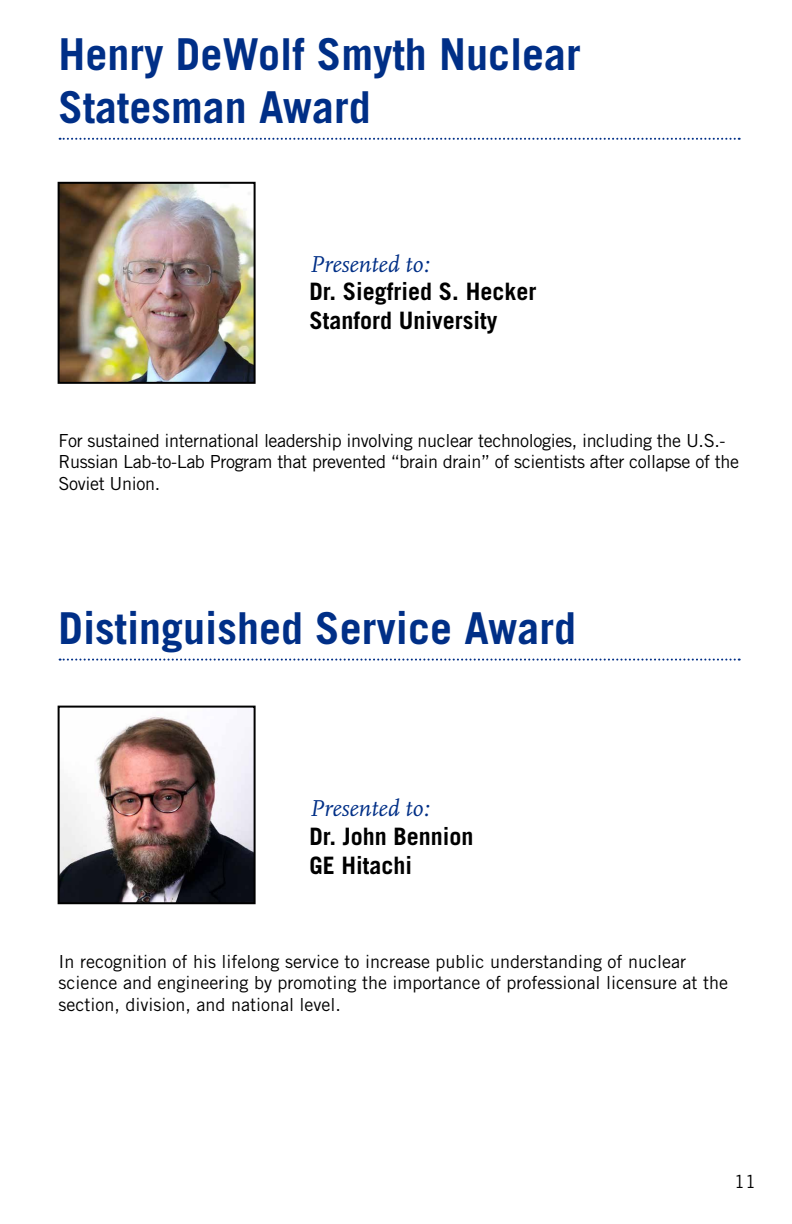
<style>
.page{position:relative;width:792px;height:1224px;background:#fff}
.page>*{position:absolute;margin:0;border:0;box-sizing:border-box;transform-origin:0 0}
.t1{font:700 44px/52.8px "Trade Gothic";color:#002f87}
.t2{font:700 24px/28.8px "Trade Gothic";color:#000}
.t3{font:italic 24px "Scala OT";color:#002f87}
.t4{font:18px/21.6px "Trade Gothic";color:#000}
.t5{font:18px/21.6px "Trade Gothic";letter-spacing:-.02em;color:#000}
</style>
<div class="page">
<svg style="left:60px;top:138px;width:680px;height:2px"></svg>
<svg style="left:60px;top:659px;width:680px;height:2px"></svg>
<img style="left:61px;top:185px;width:192px;height:196px">
<div style="left:58px;top:182px;width:198px;height:202px;border:2px solid #000"></div>
<img style="left:61px;top:716px;width:192px;height:185px">
<div style="left:58px;top:706px;width:198px;height:198px;border:2px solid #000"></div>
<h1 class="t1" style="left:59px;top:27px;width:524px">Henry DeWolf Smyth Nuclear<br>Statesman Award</h1>
<h2 class="t3" style="left:310px;top:251px;width:121px">Presented to:</h2>
<h2 class="t2" style="left:310px;top:277px;width:228px">Dr. Siegfried S. Hecker<br>Stanford University</h2>
<p class="t5" style="left:59px;top:429px;width:682px">For sustained international leadership involving nuclear technologies, including the U.S.-<br>Russian Lab-to-Lab Program that prevented “brain drain” of scientists after collapse of the<br>Soviet Union.</p>
<h1 class="t1" style="left:59px;top:601px;width:519px">Distinguished Service Award</h1>
<h2 class="t3" style="left:310px;top:795px;width:121px">Presented to:</h2>
<h2 class="t2" style="left:310px;top:822px;width:166px">Dr. John Bennion<br>GE Hitachi</h2>
<p class="t4" style="left:59px;top:950px;width:671px">In recognition of his lifelong service to increase public understanding of nuclear science and engineering by promoting the importance of professional licensure at the section, division, and national level.</p>
<p class="t4" style="left:734px;top:1170px;width:23px">11</p>
</div>
